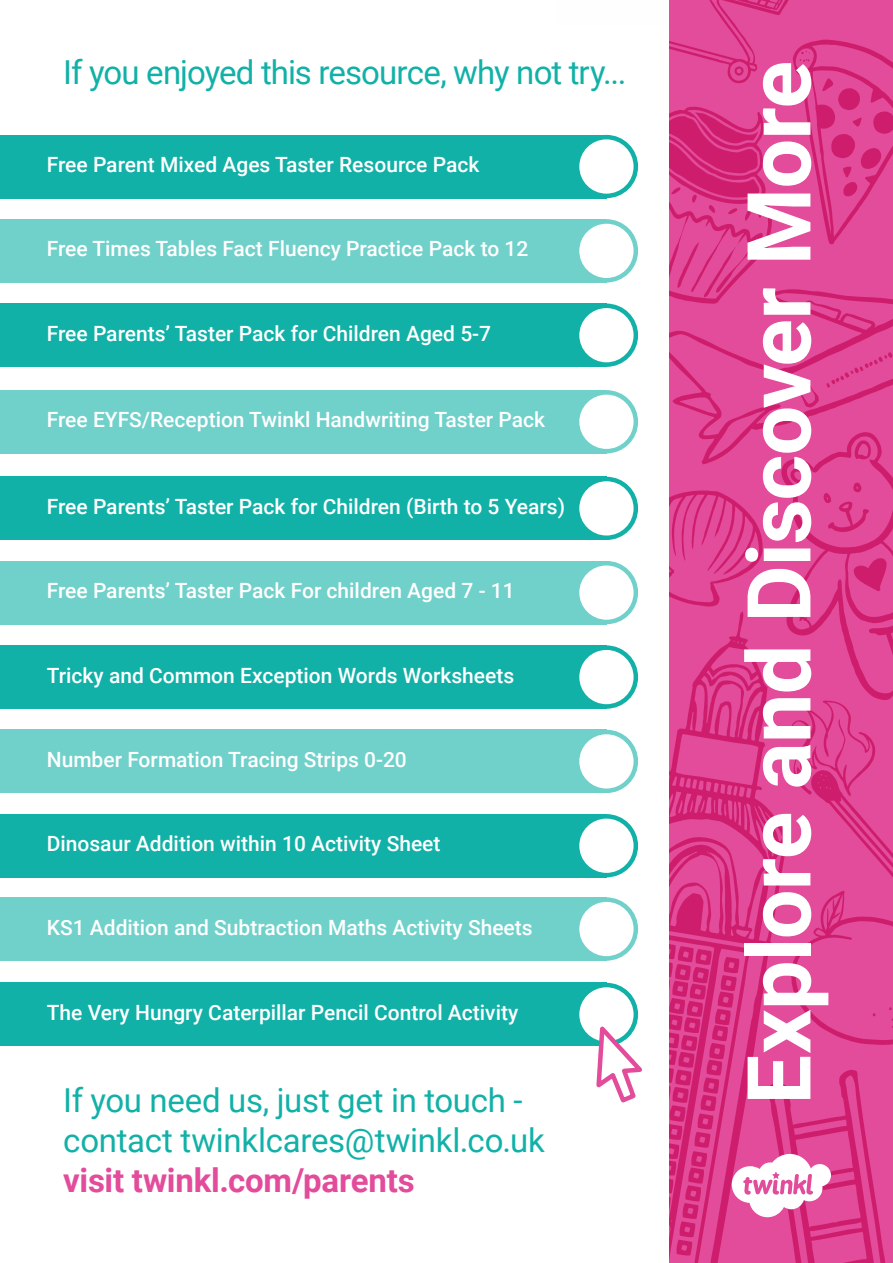
<style>
.page{position:relative;width:893px;height:1263px;background:#fff}
.page>*{position:absolute;margin:0;border:0;box-sizing:border-box;transform-origin:0 0}
.t1{font:700 88.35px "Roboto";letter-spacing:-.01em;color:#fff}
.t2{font:33px/39.6px "Roboto";letter-spacing:-.015em;color:#11b1a7}
.t3{font:700 33px "Roboto";letter-spacing:-.005em;color:#e34b9b}
.t4{font:500 21px "Roboto";color:#fff}
</style>
<div class="page">
<div style="left:670px;top:0;width:223px;height:1263px;background:#e34b9b"></div>
<svg style="left:670px;top:490px;width:93px;height:117px"></svg>
<svg style="left:781px;top:464px;width:112px;height:581px"></svg>
<svg style="left:670px;top:305px;width:223px;height:159px"></svg>
<svg style="left:670px;top:611px;width:118px;height:652px"></svg>
<svg style="left:670px;top:0;width:223px;height:305px"></svg>
<svg style="left:732px;top:1070px;width:154px;height:193px"></svg>
<div style="left:0;top:135px;width:606px;height:63px;background:#11b1a7"></div>
<div style="left:0;top:645px;width:606px;height:64px;background:#11b1a7"></div>
<div style="left:0;top:219px;width:606px;height:63px;background:#70d0ca"></div>
<div style="left:0;top:390px;width:606px;height:63px;background:#70d0ca"></div>
<div style="left:0;top:561px;width:606px;height:63px;background:#70d0ca"></div>
<div style="left:0;top:730px;width:606px;height:63px;background:#70d0ca"></div>
<div style="left:0;top:897px;width:606px;height:64px;background:#70d0ca"></div>
<div style="left:0;top:477px;width:606px;height:63px;background:#11b1a7"></div>
<div style="left:0;top:304px;width:606px;height:63px;background:#11b1a7"></div>
<div style="left:0;top:814px;width:606px;height:63px;background:#11b1a7"></div>
<div style="left:0;top:983px;width:606px;height:63px;background:#11b1a7"></div>
<div style="left:577px;top:137px;width:59px;height:59px;background:#fff;border-radius:50%"></div>
<div style="left:575px;top:135px;width:63px;height:63px;border:4px solid #11b1a7;border-radius:50%"></div>
<div style="left:577px;top:648px;width:59px;height:58px;background:#fff;border-radius:50%"></div>
<div style="left:575px;top:645px;width:63px;height:64px;border:4px solid #11b1a7;border-radius:50%"></div>
<div style="left:577px;top:221px;width:59px;height:59px;background:#fff;border-radius:50%"></div>
<div style="left:575px;top:219px;width:63px;height:63px;border:4px solid #70d0ca;border-radius:50%"></div>
<div style="left:577px;top:392px;width:59px;height:59px;background:#fff;border-radius:50%"></div>
<div style="left:575px;top:390px;width:63px;height:63px;border:4px solid #70d0ca;border-radius:50%"></div>
<div style="left:577px;top:563px;width:59px;height:59px;background:#fff;border-radius:50%"></div>
<div style="left:575px;top:561px;width:63px;height:63px;border:4px solid #70d0ca;border-radius:50%"></div>
<div style="left:577px;top:732px;width:59px;height:59px;background:#fff;border-radius:50%"></div>
<div style="left:575px;top:730px;width:63px;height:63px;border:4px solid #70d0ca;border-radius:50%"></div>
<div style="left:577px;top:900px;width:59px;height:58px;background:#fff;border-radius:50%"></div>
<div style="left:575px;top:897px;width:63px;height:64px;border:4px solid #70d0ca;border-radius:50%"></div>
<div style="left:577px;top:479px;width:59px;height:59px;background:#fff;border-radius:50%"></div>
<div style="left:575px;top:477px;width:63px;height:63px;border:4px solid #11b1a7;border-radius:50%"></div>
<div style="left:577px;top:306px;width:59px;height:59px;background:#fff;border-radius:50%"></div>
<div style="left:575px;top:304px;width:63px;height:63px;border:4px solid #11b1a7;border-radius:50%"></div>
<div style="left:577px;top:816px;width:59px;height:59px;background:#fff;border-radius:50%"></div>
<div style="left:575px;top:814px;width:63px;height:63px;border:4px solid #11b1a7;border-radius:50%"></div>
<div style="left:577px;top:985px;width:59px;height:59px;background:#fff;border-radius:50%"></div>
<div style="left:575px;top:983px;width:63px;height:63px;border:4px solid #11b1a7;border-radius:50%"></div>
<svg style="left:594px;top:1022px;width:48px;height:81px"></svg>
<h2 class="t2" style="left:63px;top:51px;width:565px">If you enjoyed this resource, why not try...</h2>
<p class="t4" style="left:47px;top:150px;width:434px">Free Parent Mixed Ages Taster Resource Pack</p>
<p class="t4" style="left:47px;top:234px;width:483px">Free Times Tables Fact Fluency Practice Pack to 12</p>
<p class="t4" style="left:47px;top:319px;width:446px">Free Parents’ Taster Pack for Children Aged 5-7</p>
<p class="t4" style="left:47px;top:405px;width:500px">Free EYFS/Reception Twinkl Handwriting Taster Pack</p>
<p class="t4" style="left:47px;top:492px;width:520px">Free Parents’ Taster Pack for Children (Birth to 5 Years)</p>
<p class="t4" style="left:47px;top:576px;width:469px">Free Parents’ Taster Pack For children Aged 7 - 11</p>
<p class="t4" style="left:47px;top:660px;width:469px">Tricky and Common Exception Words Worksheets</p>
<p class="t4" style="left:47px;top:745px;width:362px">Number Formation Tracing Strips 0-20</p>
<p class="t4" style="left:47px;top:829px;width:395px">Dinosaur Addition within 10 Activity Sheet</p>
<p class="t4" style="left:47px;top:912px;width:487px">KS1 Addition and Subtraction Maths Activity Sheets</p>
<p class="t4" style="left:47px;top:998px;width:473px">The Very Hungry Caterpillar Pencil Control Activity</p>
<h2 class="t2" style="left:63px;top:1080px;width:483px">If you need us, just get in touch - contact twinklcares@twinkl.co.uk</h2>
<h2 class="t3" style="left:63px;top:1157px;width:353px">visit twinkl.com/parents</h2>
<h1 class="t1" style="left:717px;top:1104px;width:1045px;rotate:-90deg">Explore and Discover More</h1>
</div>
